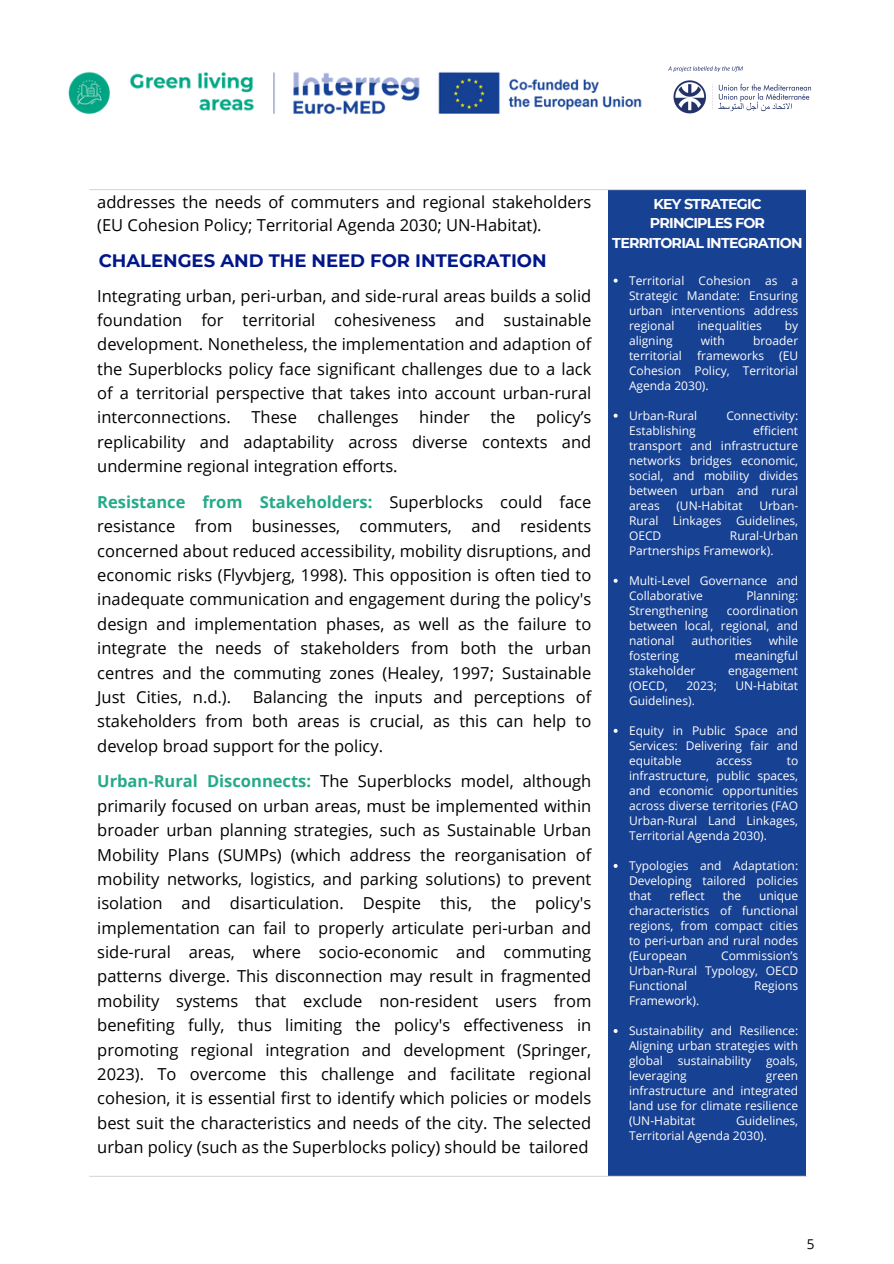
<style>
.page{position:relative;width:894px;height:1264px;background:#fff}
.page>*{position:absolute;margin:0;border:0;box-sizing:border-box;transform-origin:0 0}
.t1{font:700 18px "Montserrat";color:#011689}
.t2{font:16.5px/24.5px "Open Sans";color:#000;text-align:justify}
.t3{font:700 14.25px/19.2px "Montserrat";letter-spacing:-.055em;color:#fff;text-align:center}
.t4{font:13.5px "Open Sans";color:#000}
.t5{font:12px/15px "Open Sans";color:#fff;text-align:justify}
.s1{font-weight:700;color:#24aa8a}
</style>
<div class="page">
<div style="left:608px;top:189px;width:198px;height:986px;background:#174193"></div>
<hr style="left:89px;top:1175px;width:717px;height:1px;background:#d9d9d9">
<hr style="left:89px;top:189px;width:717px;height:1px;background:#d9d9d9">
<svg style="left:613px;top:278px;width:4px;height:4px"></svg>
<svg style="left:613px;top:413px;width:4px;height:4px"></svg>
<svg style="left:613px;top:578px;width:4px;height:4px"></svg>
<svg style="left:613px;top:728px;width:4px;height:4px"></svg>
<svg style="left:613px;top:863px;width:4px;height:4px"></svg>
<img style="left:68px;top:71px;width:574px;height:44px">
<img style="left:668px;top:66px;width:144px;height:48px">
<h1 class="t2" style="left:97px;top:191px;width:495px;line-height:22.5px">addresses the needs of commuters and regional stakeholders (EU Cohesion Policy; Territorial Agenda 2030; UN-Habitat).</h1>
<h2 class="t1" style="left:99px;top:250px;width:449px">CHALENGES AND THE NEED FOR INTEGRATION</h2>
<p class="t2" style="left:97px;top:283px;width:495px">Integrating urban, peri-urban, and side-rural areas builds a solid foundation for territorial cohesiveness and sustainable development. Nonetheless, the implementation and adaption of the Superblocks policy face significant challenges due to a lack of a territorial perspective that takes into account urban-rural interconnections. These challenges hinder the policy’s replicability and adaptability across diverse contexts and undermine regional integration efforts.</p>
<p class="t2" style="left:97px;top:489px;width:495px"><span class="s1">Resistance from Stakeholders:</span> Superblocks could face resistance from businesses, commuters, and residents concerned about reduced accessibility, mobility disruptions, and economic risks (Flyvbjerg, 1998). This opposition is often tied to inadequate communication and engagement during the policy's design and implementation phases, as well as the failure to integrate the needs of stakeholders from both the urban centres and the commuting zones (Healey, 1997; Sustainable Just Cities, n.d.).</p>
<p class="t2" style="left:97px;top:684px;width:495px;text-indent:156px">Balancing the inputs and perceptions of stakeholders from both areas is crucial, as this can help to develop broad support for the policy.</p>
<h2 class="t2" style="left:97px;top:768px;width:495px"><span class="s1">Urban-Rural Disconnects:</span> The Superblocks model, although primarily focused on urban areas, must be implemented within broader urban planning strategies, such as Sustainable Urban Mobility Plans (SUMPs) (which address the reorganisation of mobility networks, logistics, and parking solutions) to prevent isolation and disarticulation. Despite this, the policy's implementation can fail to properly articulate peri-urban and side-rural areas, where socio-economic and commuting patterns diverge. This disconnection may result in fragmented mobility systems that exclude non-resident users from benefiting fully, thus limiting the policy's effectiveness in promoting regional integration and development (Springer, 2023). To overcome this challenge and facilitate regional cohesion, it is essential first to identify which policies or models best suit the characteristics and needs of the city. The selected urban policy (such as the Superblocks policy) should be tailored</h2>
<p class="t3" style="left:612px;top:195px;width:192px">KEY STRATEGIC<br>PRINCIPLES FOR<br>TERRITORIAL INTEGRATION</p>
<p class="t5" style="left:629px;top:272px;width:171px">Territorial Cohesion as a Strategic Mandate: Ensuring urban interventions address regional</p>
<p class="t5" style="left:697px;top:317px;width:66px">inequalities</p>
<p class="t5" style="left:784px;top:317px;width:15px">by</p>
<p class="t5" style="left:629px;top:332px;width:45px">aligning</p>
<p class="t5" style="left:700px;top:332px;width:25px">with</p>
<p class="t5" style="left:752px;top:332px;width:47px">broader</p>
<p class="t5" style="left:629px;top:347px;width:54px">territorial</p>
<p class="t5" style="left:697px;top:347px;width:68px">frameworks</p>
<p class="t5" style="left:629px;top:347px;width:171px;text-indent:150px">(EU Cohesion Policy, Territorial Agenda 2030).</p>
<p class="t5" style="left:629px;top:407px;width:70px">Urban-Rural</p>
<p class="t5" style="left:726px;top:407px;width:73px">Connectivity:</p>
<p class="t5" style="left:629px;top:422px;width:68px">Establishing</p>
<p class="t5" style="left:629px;top:422px;width:171px;text-indent:124px">efficient transport and infrastructure networks bridges economic, social, and mobility divides between urban and rural areas</p>
<p class="t5" style="left:629px;top:497px;width:171px;text-indent:130px">Urban-Rural Linkages Guidelines, OECD</p>
<p class="t5" style="left:676px;top:497px;width:68px">(UN-Habitat</p>
<p class="t5" style="left:629px;top:527px;width:171px;text-indent:101px">Rural-Urban<br>Partnerships Framework).</p>
<h3 class="t5" style="left:629px;top:572px;width:171px">Multi-Level Governance and<br>Collaborative</h3>
<h3 class="t5" style="left:746px;top:587px;width:53px">Planning:</h3>
<h3 class="t5" style="left:629px;top:602px;width:80px">Strengthening</h3>
<h3 class="t5" style="left:629px;top:602px;width:171px;text-indent:98px">coordination between local, regional, and national</h3>
<h3 class="t5" style="left:691px;top:632px;width:62px">authorities</h3>
<h3 class="t5" style="left:768px;top:632px;width:31px">while</h3>
<h3 class="t5" style="left:629px;top:647px;width:51px">fostering</h3>
<h3 class="t5" style="left:734px;top:647px;width:65px">meaningful</h3>
<h3 class="t5" style="left:629px;top:662px;width:68px">stakeholder</h3>
<h3 class="t5" style="left:727px;top:662px;width:72px">engagement</h3>
<h3 class="t5" style="left:629px;top:677px;width:40px">(OECD,</h3>
<h3 class="t5" style="left:686px;top:677px;width:32px">2023;</h3>
<h3 class="t5" style="left:735px;top:677px;width:64px">UN-Habitat</h3>
<h3 class="t5" style="left:629px;top:692px;width:67px">Guidelines).</h3>
<p class="t5" style="left:629px;top:722px;width:171px">Equity in Public Space and Services: Delivering fair and equitable</p>
<p class="t5" style="left:629px;top:752px;width:171px;text-indent:158px">to infrastructure, public spaces, and economic opportunities across diverse territories (FAO Urban-Rural Land Linkages, Territorial Agenda 2030).</p>
<p class="t5" style="left:629px;top:857px;width:171px">Typologies and Adaptation:<br>Developing tailored policies that</p>
<p class="t5" style="left:715px;top:752px;width:38px">access</p>
<p class="t5" style="left:669px;top:887px;width:37px">reflect</p>
<p class="t5" style="left:722px;top:887px;width:20px">the</p>
<p class="t5" style="left:629px;top:887px;width:171px;text-indent:130px">unique characteristics of functional regions, from compact cities to peri-urban and rural nodes (European</p>
<p class="t5" style="left:629px;top:947px;width:171px;text-indent:92px">Commission’s Urban-Rural Typology, OECD Functional</p>
<p class="t5" style="left:754px;top:977px;width:46px">Regions</p>
<p class="t5" style="left:629px;top:992px;width:72px">Framework).</p>
<p class="t5" style="left:629px;top:1022px;width:171px">Sustainability and Resilience:<br>Aligning urban strategies with global sustainability goals, leveraging</p>
<p class="t5" style="left:629px;top:1067px;width:171px;text-indent:137px">green infrastructure and integrated land use for climate resilience (UN-Habitat</p>
<p class="t5" style="left:629px;top:1112px;width:171px;text-indent:107px">Guidelines,<br>Territorial Agenda 2030).</p>
<p class="t4" style="left:806px;top:1234px;width:9px">5</p>
</div>
